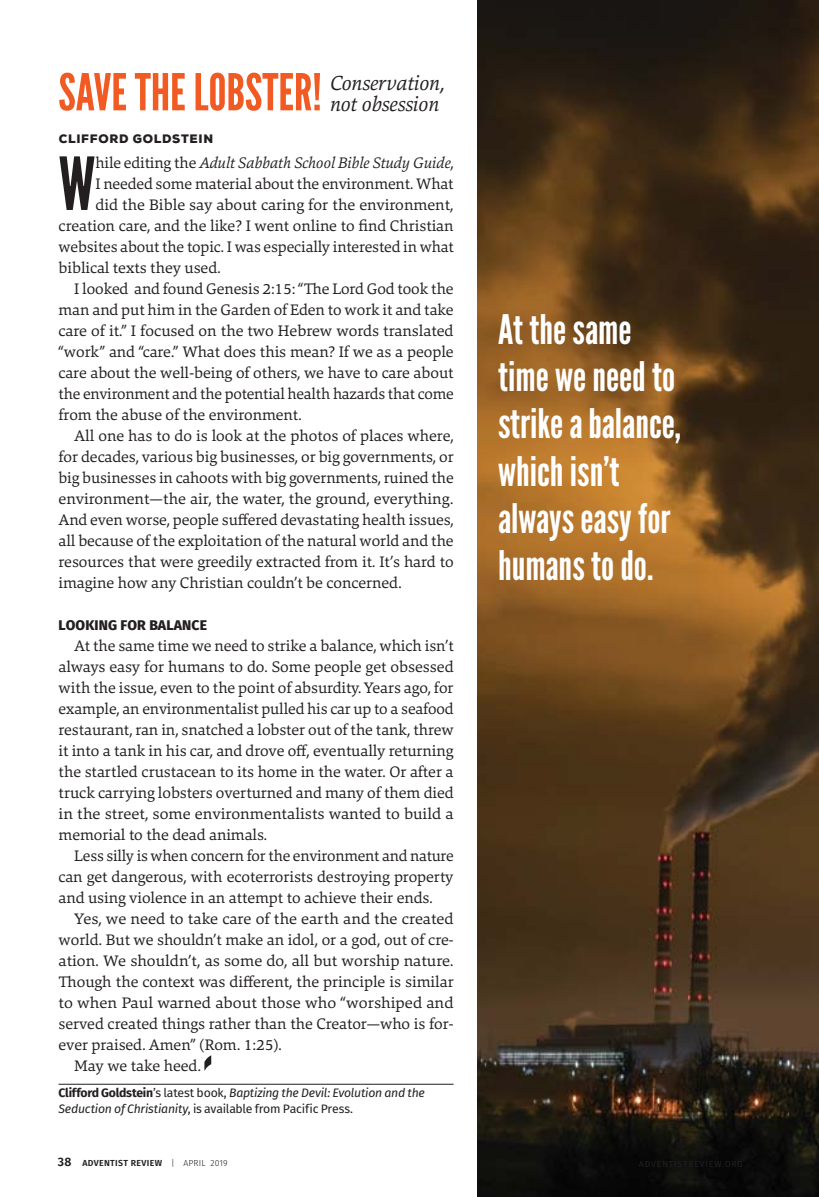
<style>
.page{position:relative;width:819px;height:1197px;background:#fff}
.page>*{position:absolute;margin:0;border:0;box-sizing:border-box;transform-origin:0 0}
.t1{font:72.98px "League Gothic";color:#231f20}
.t2{font:50.75px "League Gothic";color:#f15a22}
.t3{font:40.77px/47.2px "League Gothic";color:#fff}
.t4{font:italic 21px/21px "Danton";letter-spacing:-.01em;color:#231f20}
.t5{font:15.75px/21px "Danton";color:#231f20;text-align:justify}
.t6{font:italic 15.75px "Danton";letter-spacing:-.005em;color:#231f20}
.t7{font:800 14px "Fira Sans";letter-spacing:.01em;color:#231f20}
.t8{font:italic 12.25px/15.8px "Fira Sans";letter-spacing:-.02em;color:#231f20}
.t9{font:900 12.25px "Nexa";letter-spacing:.06em;color:#231f20}
.t10{font:600 8.75px "Fira Sans";letter-spacing:.04em;color:#231f20}
.s1{font-style:normal}
.s2{font-weight:700;font-style:normal}
.s3{font-size:12.25px}
.s4{font-weight:300}
</style>
<div class="page">
<img style="left:478px;top:0;width:341px;height:1197px">
<hr style="left:59px;top:1084px;width:395px;height:1px;background:#231f20">
<svg style="left:204px;top:1055px;width:7px;height:16px"></svg>
<h2 class="t2" style="left:58px;top:74px;width:265px">SAVE THE LOBSTER!</h2>
<h3 class="t4" style="left:330px;top:75px;width:117px">Conservation, not obsession</h3>
<p class="t9" style="left:59px;top:131px;width:156px">CLIFFORD GOLDSTEIN</p>
<h1 class="t1" style="left:59px;top:158px;width:38px">W</h1>
<p class="t6" style="left:95px;top:157px;width:360px"><span class="s1">hile editing the</span> Adult Sabbath School Bible Study Guide<span class="s1">,</span></p>
<p class="t5" style="left:95px;top:175px;width:360px">I needed some material about the environment. What</p>
<p class="t5" style="left:95px;top:196px;width:360px">did the Bible say about caring for the environment,</p>
<p class="t5" style="left:59px;top:217px;width:396px">creation care, and the like? I went online to find Christian</p>
<p class="t5" style="left:59px;top:238px;width:397px">websites about the topic. I was especially interested in what</p>
<p class="t5" style="left:59px;top:259px;width:164px">biblical texts they used.</p>
<p class="t5" style="left:74px;top:280px;width:381px">I looked and found Genesis 2:15: “The Lord God took the</p>
<p class="t5" style="left:59px;top:301px;width:397px">man and put him in the Garden of Eden to work it and take</p>
<p class="t5" style="left:59px;top:322px;width:396px">care of it.” I focused on the two Hebrew words translated</p>
<p class="t5" style="left:59px;top:343px;width:397px">“work” and “care.” What does this mean? If we as a people</p>
<p class="t5" style="left:59px;top:364px;width:396px">care about the well-being of others, we have to care about</p>
<p class="t5" style="left:59px;top:385px;width:397px">the environment and the potential health hazards that come</p>
<p class="t5" style="left:59px;top:406px;width:245px">from the abuse of the environment.</p>
<p class="t5" style="left:74px;top:427px;width:381px">All one has to do is look at the photos of places where,</p>
<p class="t5" style="left:59px;top:448px;width:397px">for decades, various big businesses, or big governments, or</p>
<p class="t5" style="left:59px;top:469px;width:397px">big businesses in cahoots with big governments, ruined the</p>
<p class="t5" style="left:59px;top:490px;width:396px">environment— the air, the water, the ground, everything.</p>
<p class="t5" style="left:59px;top:511px;width:397px">And even worse, people suffered devastating health issues,</p>
<p class="t5" style="left:59px;top:532px;width:397px">all because of the exploitation of the natural world and the</p>
<p class="t5" style="left:59px;top:553px;width:397px">resources that were greedily extracted from it. It’s hard to</p>
<p class="t5" style="left:59px;top:574px;width:345px">imagine how any Christian couldn’t be concerned.</p>
<p class="t7" style="left:59px;top:620px;width:150px">LOOKING FOR BALANCE</p>
<p class="t5" style="left:59px;top:637px;width:397px;text-indent:16px">At the same time we need to strike a balance, which isn’t always easy for humans to do. Some people get obsessed with the issue, even to the point of absurdity. Years ago, for example, an environmentalist pulled his car up to a seafood restaurant, ran in, snatched a lobster out of the tank, threw it into a tank in his car, and drove off, eventually returning the startled crustacean to its home in the water. Or after a truck carrying lobsters overturned and many of them died in the street, some environmentalists wanted to build a memorial to the dead animals.</p>
<p class="t5" style="left:59px;top:847px;width:397px;text-indent:16px">Less silly is when concern for the environment and nature can get dangerous, with ecoterrorists destroying property and using violence in an attempt to achieve their ends.</p>
<p class="t5" style="left:74px;top:910px;width:381px">Yes, we need to take care of the earth and the created</p>
<p class="t5" style="left:59px;top:931px;width:396px">world. But we shouldn’t make an idol, or a god, out of cre-</p>
<p class="t5" style="left:59px;top:952px;width:396px">ation. We shouldn’t, as some do, all but worship nature.</p>
<p class="t5" style="left:59px;top:973px;width:397px">Though the context was different, the principle is similar</p>
<p class="t5" style="left:59px;top:994px;width:396px">to when Paul warned about those who “worshiped and</p>
<p class="t5" style="left:59px;top:1015px;width:396px">served created things rather than the Creator—who is for-</p>
<p class="t5" style="left:59px;top:1036px;width:225px">ever praised. Amen” (Rom. 1:25).</p>
<p class="t5" style="left:74px;top:1057px;width:128px">May we take heed.</p>
<p class="t8" style="left:59px;top:1086px;width:368px"><span class="s2">Clifford Goldstein</span><span class="s1">’s latest book,</span> Baptizing the Devil: Evolution and the<br>Seduction of Christianity<span class="s1">, is available from Pacific Press.</span></p>
<p class="t10" style="left:58px;top:1159px;width:171px"><span class="s3">38</span> ADVENTIST REVIEW <span class="s4">| APRIL 2019</span></p>
<h3 class="t3" style="left:498px;top:311px;width:184px">At the same time we need to strike a balance, which isn’t always easy for humans to do.</h3>
</div>
